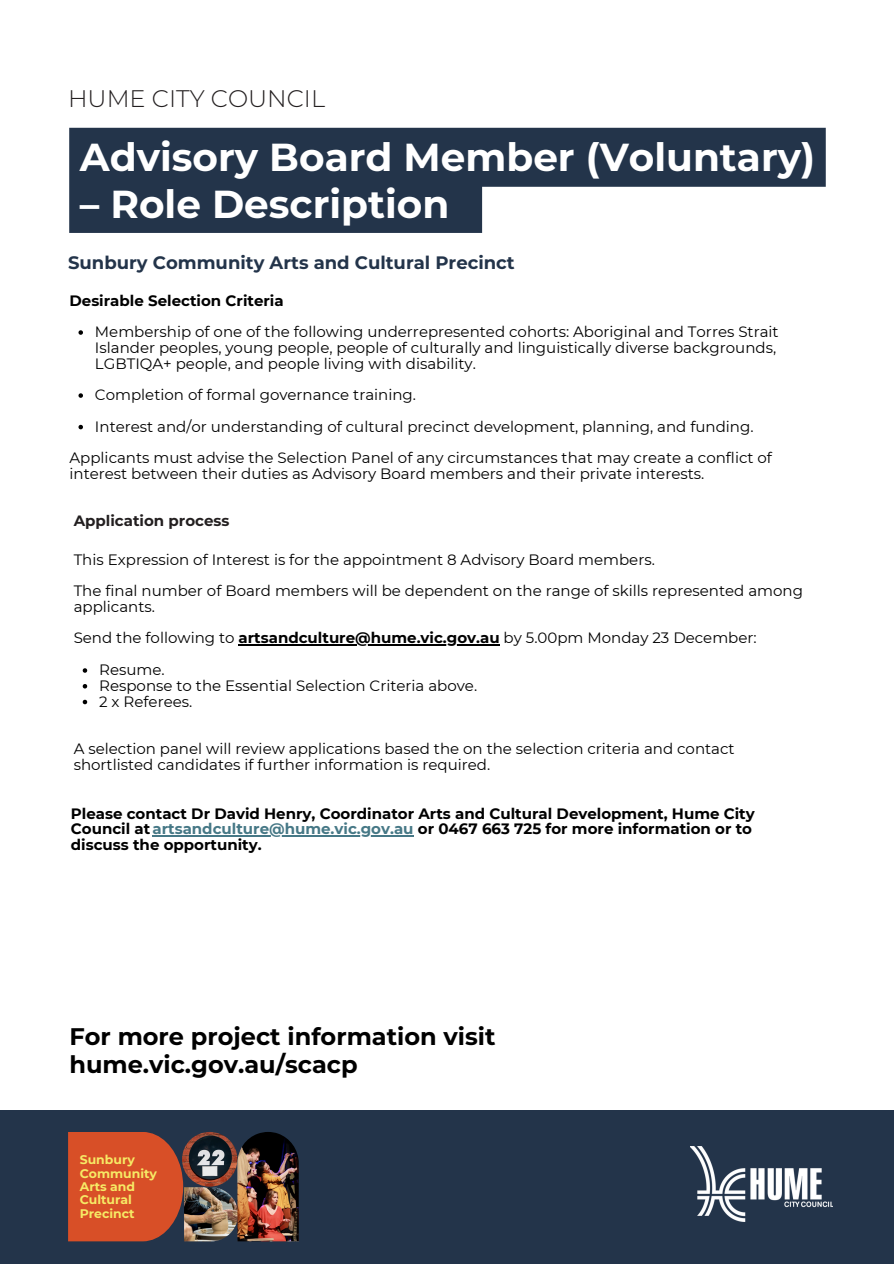
<style>
.page{position:relative;width:894px;height:1264px;background:#fff}
.page>*{position:absolute;margin:0;border:0;box-sizing:border-box;transform-origin:0 0}
.t1{font:700 39px "Montserrat";color:#fff}
.t2{font:700 24px/28.2px "Montserrat";color:#000}
.t3{font:300 24px "Montserrat";color:#231f20}
.t4{font:700 18px "Montserrat";color:#23344a}
.t5{font:15px/15.8px "Montserrat";color:#000}
.t6{font:700 15px/15.8px "Montserrat";color:#000}
.t7{font:700 15px "Montserrat";color:#231f20}
.t8{font:700 12.45px "Montserrat";color:#f6ea65}
.s1{font-weight:700}
.s2{color:#467886}
</style>
<div class="page">
<div style="left:0;top:1109px;width:893px;height:154px;background:#23344a"></div>
<svg style="left:69px;top:128px;width:756px;height:105px;fill:#23344a"></svg>
<img style="left:184px;top:1187px;width:53px;height:54px">
<svg style="left:68px;top:1132px;width:115px;height:109px;background:#ca4d29"></svg>
<img style="left:182px;top:1131px;width:55px;height:55px;border-radius:50%">
<img style="left:237px;top:1132px;width:62px;height:109px">
<hr style="left:238px;top:644px;width:261px;height:1px;background:#000">
<svg style="left:83px;top:668px;width:4px;height:4px"></svg>
<svg style="left:83px;top:684px;width:4px;height:4px"></svg>
<svg style="left:83px;top:699px;width:4px;height:5px"></svg>
<hr style="left:152px;top:835px;width:261px;height:1px;background:#467886">
<img style="left:690px;top:1146px;width:142px;height:75px">
<svg style="left:78px;top:330px;width:5px;height:5px"></svg>
<svg style="left:78px;top:393px;width:5px;height:5px"></svg>
<svg style="left:78px;top:425px;width:5px;height:4px"></svg>
<h2 class="t3" style="left:68px;top:83px;width:258px">HUME CITY COUNCIL</h2>
<h5 class="t1" style="left:80px;top:134px;width:736px">Advisory Board Member (Voluntary)</h5>
<h5 class="t1" style="left:80px;top:180px;width:371px">– Role Description</h5>
<h1 class="t4" style="left:68px;top:251px;width:448px">Sunbury Community Arts and Cultural Precinct</h1>
<p class="t6" style="left:69px;top:292px;width:216px">Desirable Selection Criteria</p>
<p class="t5" style="left:95px;top:324px;width:685px">Membership of one of the following underrepresented cohorts: Aboriginal and Torres Strait<br>Islander peoples, young people, people of culturally and linguistically diverse backgrounds,<br>LGBTIQA+ people, and people living with disability.</p>
<p class="t5" style="left:95px;top:387px;width:322px">Completion of formal governance training.</p>
<p class="t5" style="left:69px;top:410px;width:703px;line-height:31.5px;text-align:center">Interest and/or understanding of cultural precinct development, planning, and funding.<br>Applicants must advise the Selection Panel of any circumstances that may create a conflict of</p>
<p class="t5" style="left:69px;top:465px;width:636px">interest between their duties as Advisory Board members and their private interests.</p>
<h4 class="t7" style="left:74px;top:512px;width:157px">Application process</h4>
<p class="t5" style="left:74px;top:551px;width:582px">This Expression of Interest is for the appointment 8 Advisory Board members.</p>
<p class="t5" style="left:74px;top:583px;width:730px">The final number of Board members will be dependent on the range of skills represented among applicants.</p>
<p class="t5" style="left:74px;top:630px;width:684px">Send the following to <span class="s1">artsandculture@hume.vic.gov.au</span> by 5.00pm Monday 23 December:</p>
<h6 class="t5" style="left:99px;top:661px;width:67px">Resume.</h6>
<h5 class="t5" style="left:99px;top:677px;width:379px">Response to the Essential Selection Criteria above.</h5>
<h3 class="t5" style="left:99px;top:693px;width:95px">2 x Referees.</h3>
<p class="t5" style="left:74px;top:740px;width:662px">A selection panel will review applications based the on the selection criteria and contact</p>
<p class="t5" style="left:74px;top:756px;width:418px">shortlisted candidates if further information is required.</p>
<p class="t6" style="left:71px;top:805px;width:685px">Please contact Dr David Henry, Coordinator Arts and Cultural Development, Hume City<br>Council at<span class="s2">artsandculture@hume.vic.gov.au</span> or 0467 663 725 for more information or to</p>
<p class="t6" style="left:71px;top:836px;width:192px">discuss the opportunity.</p>
<h2 class="t2" style="left:69px;top:1021px;width:427px">For more project information visit hume.vic.gov.au/scacp</h2>
<h6 class="t8" style="left:80px;top:1152px;width:56px">Sunbury</h6>
<h5 class="t8" style="left:80px;top:1165px;width:79px">Community</h5>
<h6 class="t8" style="left:80px;top:1178px;width:57px">Arts and</h6>
<h6 class="t8" style="left:80px;top:1192px;width:54px">Cultural</h6>
<h6 class="t8" style="left:80px;top:1205px;width:56px">Precinct</h6>
</div>
